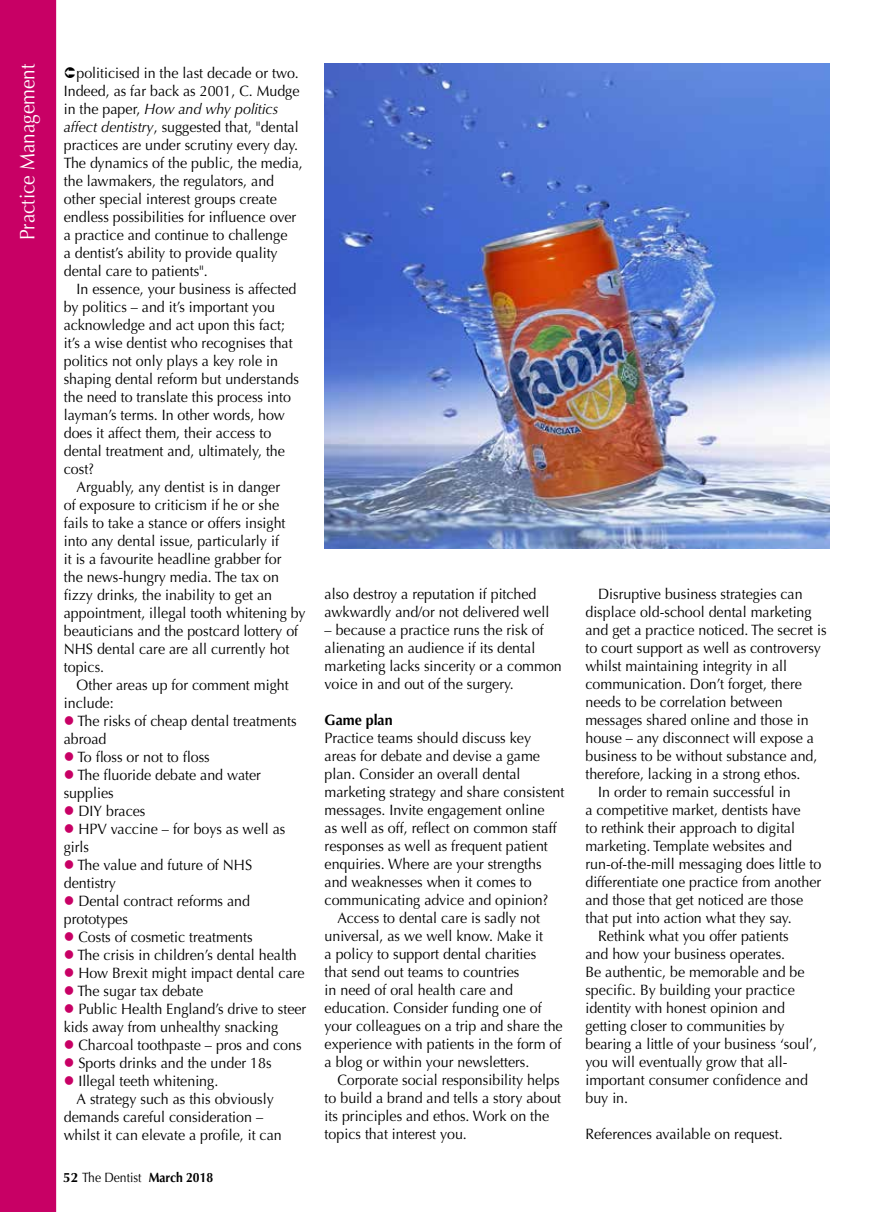
<style>
.page{position:relative;width:893px;height:1212px;background:#fff}
.page>*{position:absolute;margin:0;border:0;box-sizing:border-box;transform-origin:0 0}
.t1{font:21px "Optima";color:#fff;scale:.9 1}
.t2{font:15px/18px "Optima";color:#000;scale:.95 1}
.t3{font:700 15px "Optima";color:#000;scale:.95 1}
.t4{font:700 13.5px "Optima";color:#000}
.s1{font-style:italic}
.s2{color:#c80065}
.s3{font-weight:400}
</style>
<div class="page">
<div style="left:0;top:0;width:56px;height:1212px;background:#c80065"></div>
<img style="left:325px;top:64px;width:504px;height:484px">
<h1 class="t1" style="left:15px;top:240px;width:197px;rotate:-90deg">Practice Management</h1>
<p class="t2" style="left:64px;top:64px;width:253px;text-indent:13px">politicised in the last decade or two.<br>Indeed, as far back as 2001, C. Mudge in the paper, <span class="s1">How and why politics affect dentistry</span>, suggested that, "dental practices are under scrutiny every day.<br>The dynamics of the public, the media, the lawmakers, the regulators, and other special interest groups create endless possibilities for influence over a practice and continue to challenge<br>a dentist’s ability to provide quality dental care to patients".</p>
<p class="t2" style="left:64px;top:280px;width:249px;text-indent:13px">In essence, your business is affected by politics – and it’s important you acknowledge and act upon this fact; it’s a wise dentist who recognises that politics not only plays a key role in shaping dental reform but understands the need to translate this process into layman’s terms. In other words, how does it affect them, their access to dental treatment and, ultimately, the cost?</p>
<p class="t2" style="left:64px;top:478px;width:256px;text-indent:13px">Arguably, any dentist is in danger<br>of exposure to criticism if he or she fails to take a stance or offers insight into any dental issue, particularly if<br>it is a favourite headline grabber for<br>the news-hungry media. The tax on fizzy drinks, the inability to get an appointment, illegal tooth whitening by beauticians and the postcard lottery of NHS dental care are all currently hot topics.</p>
<p class="t2" style="left:64px;top:676px;width:238px;text-indent:13px">Other areas up for comment might include:</p>
<p class="t2" style="left:64px;top:712px;width:247px"><span class="s2">●</span> The risks of cheap dental treatments abroad</p>
<p class="t2" style="left:64px;top:748px;width:155px"><span class="s2">●</span> To floss or not to floss</p>
<p class="t2" style="left:64px;top:766px;width:209px"><span class="s2">●</span> The fluoride debate and water supplies</p>
<p class="t2" style="left:64px;top:802px;width:88px"><span class="s2">●</span> DIY braces</p>
<p class="t2" style="left:64px;top:820px;width:235px"><span class="s2">●</span> HPV vaccine – for boys as well as girls</p>
<p class="t2" style="left:64px;top:856px;width:200px"><span class="s2">●</span> The value and future of NHS dentistry</p>
<p class="t2" style="left:64px;top:892px;width:198px"><span class="s2">●</span> Dental contract reforms and prototypes</p>
<p class="t2" style="left:64px;top:928px;width:200px"><span class="s2">●</span> Costs of cosmetic treatments</p>
<p class="t2" style="left:64px;top:946px;width:247px"><span class="s2">●</span> The crisis in children’s dental health</p>
<p class="t2" style="left:64px;top:964px;width:255px"><span class="s2">●</span> How Brexit might impact dental care</p>
<p class="t2" style="left:64px;top:982px;width:148px"><span class="s2">●</span> The sugar tax debate</p>
<p class="t2" style="left:64px;top:1000px;width:257px"><span class="s2">●</span> Public Health England’s drive to steer kids away from unhealthy snacking</p>
<p class="t2" style="left:64px;top:1036px;width:252px"><span class="s2">●</span> Charcoal toothpaste – pros and cons</p>
<p class="t2" style="left:64px;top:1054px;width:220px"><span class="s2">●</span> Sports drinks and the under 18s</p>
<p class="t2" style="left:64px;top:1072px;width:164px"><span class="s2">●</span> Illegal teeth whitening.</p>
<p class="t2" style="left:77px;top:1090px;width:209px">A strategy such as this obviously</p>
<p class="t2" style="left:64px;top:1108px;width:211px">demands careful consideration –</p>
<p class="t2" style="left:64px;top:1126px;width:231px">whilst it can elevate a profile, it can</p>
<p class="t4" style="left:63px;top:1170px;width:151px">52 <span class="s3">The Dentist</span> March 2018</p>
<p class="t2" style="left:325px;top:585px;width:238px">also destroy a reputation if pitched awkwardly and/or not delivered well</p>
<p class="t2" style="left:325px;top:621px;width:251px">– because a practice runs the risk of alienating an audience if its dental marketing lacks sincerity or a common voice in and out of the surgery.</p>
<p class="t3" style="left:325px;top:711px;width:73px">Game plan</p>
<p class="t2" style="left:325px;top:729px;width:219px">Practice teams should discuss key</p>
<p class="t2" style="left:325px;top:747px;width:228px">areas for debate and devise a game</p>
<p class="t2" style="left:325px;top:765px;width:208px">plan. Consider an overall dental</p>
<p class="t2" style="left:325px;top:783px;width:254px">marketing strategy and share consistent</p>
<p class="t2" style="left:325px;top:801px;width:233px">messages. Invite engagement online</p>
<p class="t2" style="left:325px;top:819px;width:246px">as well as off, reflect on common staff</p>
<p class="t2" style="left:325px;top:837px;width:237px">responses as well as frequent patient</p>
<p class="t2" style="left:325px;top:855px;width:230px">enquiries. Where are your strengths</p>
<p class="t2" style="left:325px;top:873px;width:220px">and weaknesses when it comes to</p>
<p class="t2" style="left:325px;top:891px;width:237px">communicating advice and opinion?</p>
<p class="t2" style="left:337px;top:909px;width:215px">Access to dental care is sadly not</p>
<p class="t2" style="left:325px;top:927px;width:232px">universal, as we well know. Make it</p>
<p class="t2" style="left:325px;top:945px;width:224px">a policy to support dental charities</p>
<p class="t2" style="left:325px;top:963px;width:207px">that send out teams to countries</p>
<p class="t2" style="left:325px;top:981px;width:200px">in need of oral health care and</p>
<p class="t2" style="left:325px;top:999px;width:230px">education. Consider funding one of</p>
<p class="t2" style="left:325px;top:1017px;width:252px">your colleagues on a trip and share the</p>
<p class="t2" style="left:325px;top:1035px;width:251px">experience with patients in the form of</p>
<p class="t2" style="left:325px;top:1053px;width:217px">a blog or within your newsletters.</p>
<p class="t2" style="left:337px;top:1071px;width:236px">Corporate social responsibility helps</p>
<p class="t2" style="left:325px;top:1089px;width:251px">to build a brand and tells a story about</p>
<p class="t2" style="left:325px;top:1107px;width:238px">its principles and ethos. Work on the</p>
<p class="t2" style="left:325px;top:1125px;width:151px">topics that interest you.</p>
<p class="t2" style="left:598px;top:585px;width:217px">Disruptive business strategies can</p>
<p class="t2" style="left:585px;top:603px;width:240px">displace old-school dental marketing</p>
<p class="t2" style="left:585px;top:621px;width:255px">and get a practice noticed. The secret is</p>
<p class="t2" style="left:585px;top:639px;width:250px">to court support as well as controversy</p>
<p class="t2" style="left:585px;top:657px;width:214px">whilst maintaining integrity in all</p>
<p class="t2" style="left:585px;top:675px;width:229px">communication. Don’t forget, there</p>
<p class="t2" style="left:585px;top:693px;width:209px">needs to be correlation between</p>
<p class="t2" style="left:585px;top:711px;width:237px">messages shared online and those in</p>
<p class="t2" style="left:585px;top:729px;width:242px">house – any disconnect will expose a</p>
<p class="t2" style="left:585px;top:747px;width:246px">business to be without substance and,</p>
<p class="t2" style="left:585px;top:765px;width:228px">therefore, lacking in a strong ethos.</p>
<p class="t2" style="left:598px;top:783px;width:204px">In order to remain successful in</p>
<p class="t2" style="left:585px;top:801px;width:228px">a competitive market, dentists have</p>
<p class="t2" style="left:585px;top:819px;width:222px">to rethink their approach to digital</p>
<p class="t2" style="left:585px;top:837px;width:219px">marketing. Template websites and</p>
<p class="t2" style="left:585px;top:855px;width:250px">run-of-the-mill messaging does little to</p>
<p class="t2" style="left:585px;top:873px;width:250px">differentiate one practice from another</p>
<p class="t2" style="left:585px;top:891px;width:231px">and those that get noticed are those</p>
<p class="t2" style="left:585px;top:909px;width:219px">that put into action what they say.</p>
<p class="t2" style="left:598px;top:927px;width:202px">Rethink what you offer patients</p>
<p class="t2" style="left:585px;top:945px;width:212px">and how your business operates.</p>
<p class="t2" style="left:585px;top:963px;width:232px">Be authentic, be memorable and be</p>
<p class="t2" style="left:585px;top:981px;width:222px">specific. By building your practice</p>
<p class="t2" style="left:585px;top:999px;width:212px">identity with honest opinion and</p>
<p class="t2" style="left:585px;top:1017px;width:211px">getting closer to communities by</p>
<p class="t2" style="left:585px;top:1035px;width:246px">bearing a little of your business ‘soul’,</p>
<p class="t2" style="left:585px;top:1053px;width:214px">you will eventually grow that all-</p>
<p class="t2" style="left:585px;top:1071px;width:236px">important consumer confidence and</p>
<p class="t2" style="left:585px;top:1089px;width:47px">buy in.</p>
<p class="t2" style="left:585px;top:1125px;width:209px">References available on request.</p>
</div>
